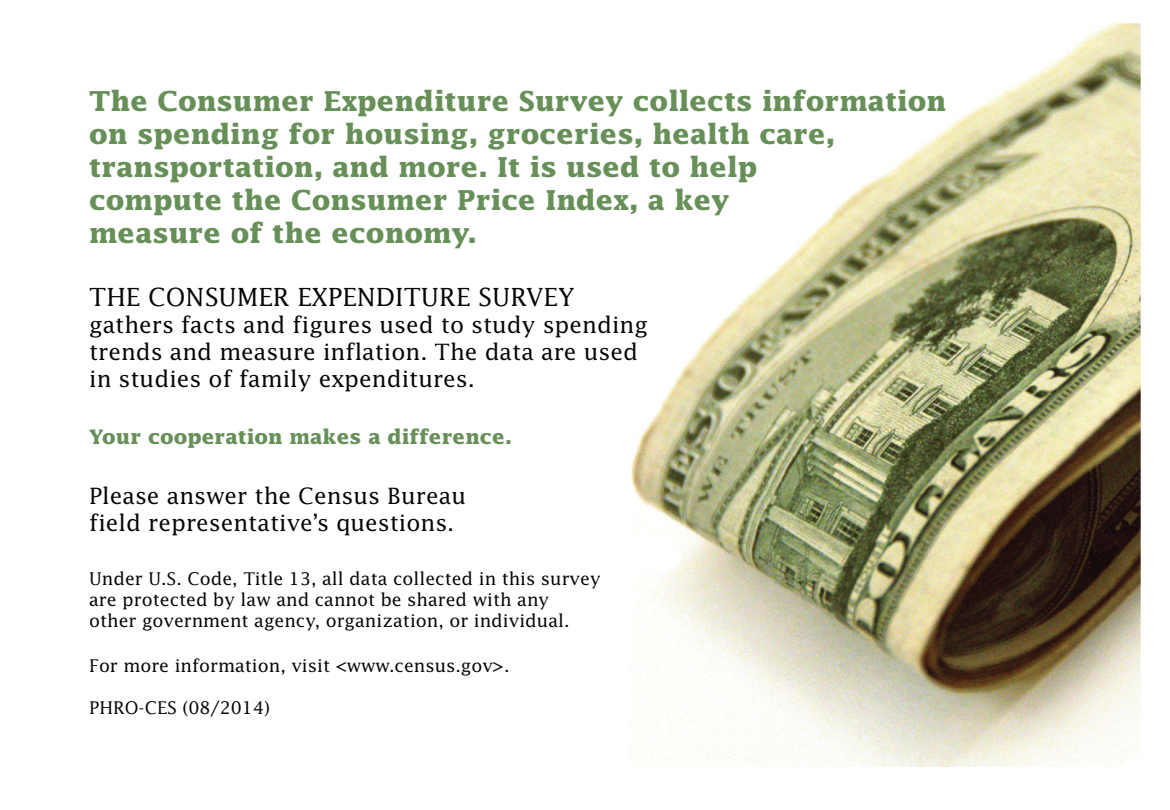
<style>
.page{position:relative;width:1170px;height:810px;background:#fff}
.page>*{position:absolute;margin:0;border:0;box-sizing:border-box;transform-origin:0 0}
.t1{font:700 27.5px/33px "Lucida";color:#679058}
.t2{font:25px "Lucida";color:#050504}
.t3{font:22.5px/27px "Lucida";color:#050504}
.t4{font:700 20px "Lucida";color:#679058}
.t5{font:17.5px/21px "Lucida";color:#050504}
</style>
<div class="page">
<img style="left:631px;top:24px;width:510px;height:742px">
<h1 class="t1" style="left:89px;top:84px;width:859px">The Consumer Expenditure Survey collects information on spending for housing, groceries, health care, transportation, and more. It is used to help<br>compute the Consumer Price Index, a key<br>measure of the economy.</h1>
<h2 class="t2" style="left:89px;top:282px;width:487px">THE CONSUMER EXPENDITURE SURVEY</h2>
<p class="t3" style="left:89px;top:311px;width:560px">gathers facts and figures used to study spending trends and measure inflation. The data are used in studies of family expenditures.</p>
<p class="t4" style="left:89px;top:425px;width:424px">Your cooperation makes a difference.</p>
<p class="t3" style="left:89px;top:482px;width:379px">Please answer the Census Bureau field representative’s questions.</p>
<p class="t5" style="left:89px;top:568px;width:513px">Under U.S. Code, Title 13, all data collected in this survey are protected by law and cannot be shared with any other government agency, organization, or individual.</p>
<p class="t5" style="left:89px;top:655px;width:422px">For more information, visit &lt;www.census.gov&gt;.</p>
<p class="t5" style="left:89px;top:697px;width:182px">PHRO-CES (08/2014)</p>
</div>
